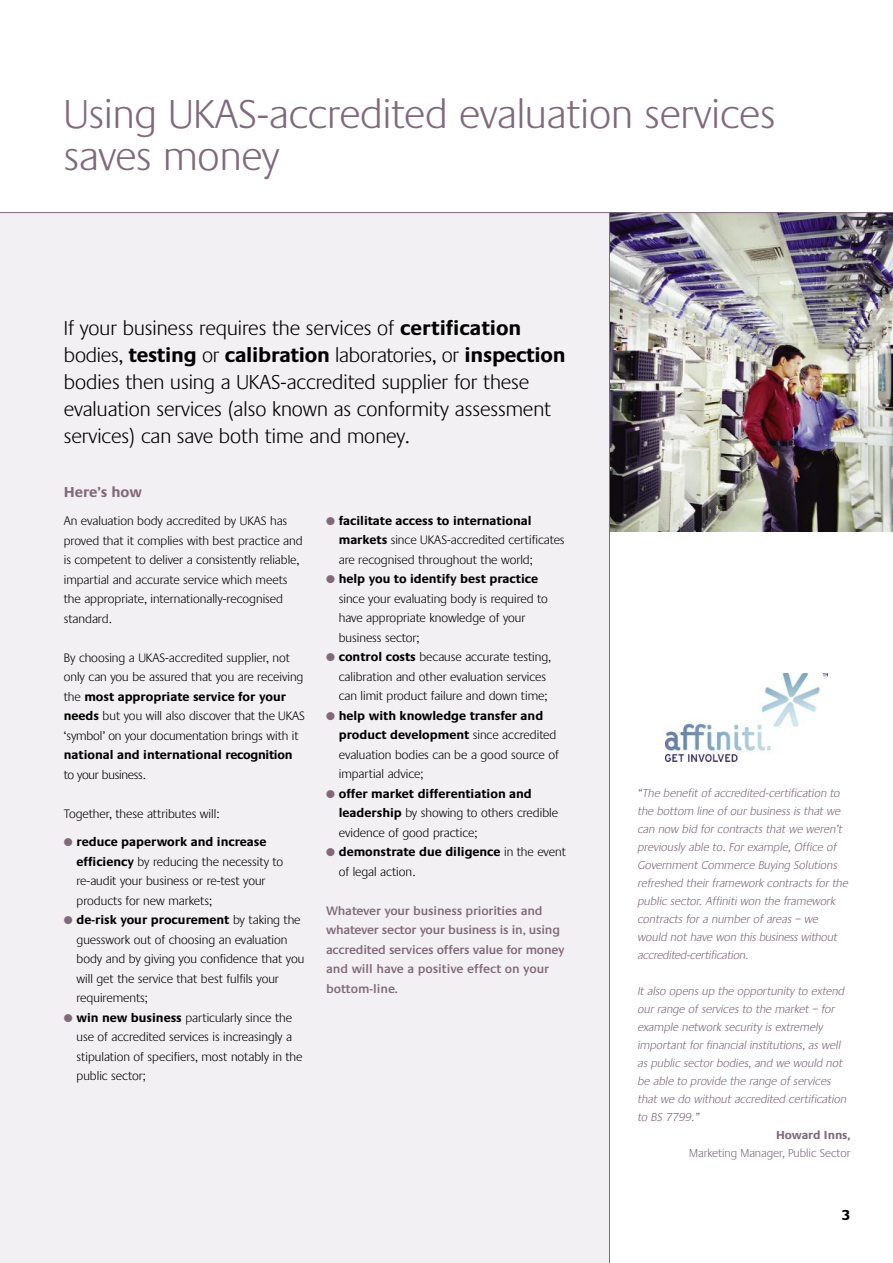
<style>
.page{position:relative;width:893px;height:1263px;background:#fff}
.page>*{position:absolute;margin:0;border:0;box-sizing:border-box;transform-origin:0 0}
.t1{font:300 42px/42px "Praxis EF";color:#80697b}
.t2{font:300 21px/27px "Praxis EF";color:#000}
.t3{font:700 15px "Praxis EF";color:#80697b}
.t4{font:700 15px "Praxis EF";color:#000}
.t5{font:300 12.75px/19.5px "Praxis EF";color:#000}
.t6{font:600 12.75px/19.5px "Praxis EF";letter-spacing:-.015em;color:#80697b}
.t7{font:700 12.75px "Praxis EF";color:#000}
.t8{font:300 12.75px "Praxis EF";letter-spacing:-.02em;color:#000}
.t9{font:italic 300 12px/18px "Praxis";color:#80697b}
.t10{font:300 12px "Praxis EF";color:#80697b}
.t11{font:700 12px "Praxis EF";color:#80697b}
.s1{font-weight:700}
.s2{color:#80697b}
</style>
<div class="page">
<img style="left:610px;top:213px;width:283px;height:318px">
<div style="left:0;top:213px;width:610px;height:1050px;background:#f2f0f2"></div>
<img style="left:665px;top:674px;width:162px;height:87px">
<hr style="left:609px;top:213px;width:1px;height:1050px;background:#80697b">
<hr style="left:0;top:212px;width:893px;height:1px;background:#80697b">
<h1 class="t1" style="left:64px;top:97px;width:713px">Using UKAS-accredited evaluation services saves money</h1>
<p class="t2" style="left:64px;top:316px;width:503px">If your business requires the services of <span class="s1">certification </span>bodies, <span class="s1">testing</span> or <span class="s1">calibration</span> laboratories, or <span class="s1">inspection </span>bodies then using a UKAS-accredited supplier for these evaluation services (also known as conformity assessment services) can save both time and money.</p>
<p class="t3" style="left:64px;top:486px;width:80px">Here’s how</p>
<p class="t5" style="left:64px;top:512px;width:240px">An evaluation body accredited by UKAS has proved that it complies with best practice and is competent to deliver a consistently reliable, impartial and accurate service which meets the appropriate, internationally-recognised standard.</p>
<p class="t5" style="left:64px;top:649px;width:242px">By choosing a UKAS-accredited supplier, not only can you be assured that you are receiving the <span class="s1">most appropriate service for your needs</span> but you will also discover that the UKAS ‘symbol’ on your documentation brings with it</p>
<p class="t7" style="left:64px;top:750px;width:230px">national and international recognition</p>
<p class="t8" style="left:64px;top:770px;width:84px">to your business.</p>
<p class="t5" style="left:64px;top:805px;width:157px">Together, these attributes will:</p>
<p class="t5" style="left:77px;top:833px;width:208px;text-indent:-13px"><span class="s2">●</span> <span class="s1">reduce paperwork and increase efficiency</span> by reducing the necessity to re-audit your business or re-test your products for new markets;</p>
<p class="t5" style="left:77px;top:911px;width:229px;text-indent:-13px"><span class="s2">●</span> <span class="s1">de-risk your procurement</span> by taking the guesswork out of choosing an evaluation body and by giving you confidence that you will get the service that best fulfils your requirements;</p>
<p class="t5" style="left:77px;top:1009px;width:227px;text-indent:-13px"><span class="s2">●</span> <span class="s1">win new business</span> particularly since the use of accredited services is increasingly a stipulation of specifiers, most notably in the public sector;</p>
<p class="t5" style="left:339px;top:512px;width:227px;text-indent:-13px"><span class="s2">●</span> <span class="s1">facilitate access to international markets</span> since UKAS-accredited certificates are recognised throughout the world;</p>
<p class="t5" style="left:339px;top:570px;width:211px;text-indent:-13px"><span class="s2">●</span> <span class="s1">help you to identify best practice </span>since your evaluating body is required to have appropriate knowledge of your business sector;</p>
<p class="t5" style="left:339px;top:648px;width:214px;text-indent:-13px"><span class="s2">●</span> <span class="s1">control costs</span> because accurate testing, calibration and other evaluation services can limit product failure and down time;</p>
<p class="t5" style="left:339px;top:707px;width:222px;text-indent:-13px"><span class="s2">●</span> <span class="s1">help with knowledge transfer and product development</span> since accredited evaluation bodies can be a good source of impartial advice;</p>
<p class="t5" style="left:339px;top:785px;width:221px;text-indent:-13px"><span class="s2">●</span> <span class="s1">offer market differentiation and leadership</span> by showing to others credible evidence of good practice;</p>
<p class="t5" style="left:339px;top:843px;width:229px;text-indent:-13px"><span class="s2">●</span> <span class="s1">demonstrate due diligence</span> in the event of legal action.</p>
<p class="t6" style="left:326px;top:902px;width:240px">Whatever your business priorities and whatever sector your business is in, using accredited services offers value for money and will have a positive effect on your bottom-line.</p>
<p class="t9" style="left:638px;top:783px;width:212px">“The benefit of accredited-certification to the bottom line of our business is that we can now bid for contracts that we weren’t previously able to. For example, Office of Government Commerce Buying Solutions refreshed their framework contracts for the public sector. Affiniti won the framework contracts for a number of areas – we would not have won this business without accredited-certification.</p>
<p class="t9" style="left:638px;top:981px;width:210px">It also opens up the opportunity to extend our range of services to the market – for example network security is extremely important for financial institutions, as well as public sector bodies, and we would not be able to provide the range of services that we do without accredited certification to BS 7799.”</p>
<p class="t11" style="left:776px;top:1130px;width:76px">Howard Inns,</p>
<p class="t10" style="left:689px;top:1148px;width:163px">Marketing Manager, Public Sector</p>
<p class="t4" style="left:842px;top:1209px;width:10px">3</p>
</div>
